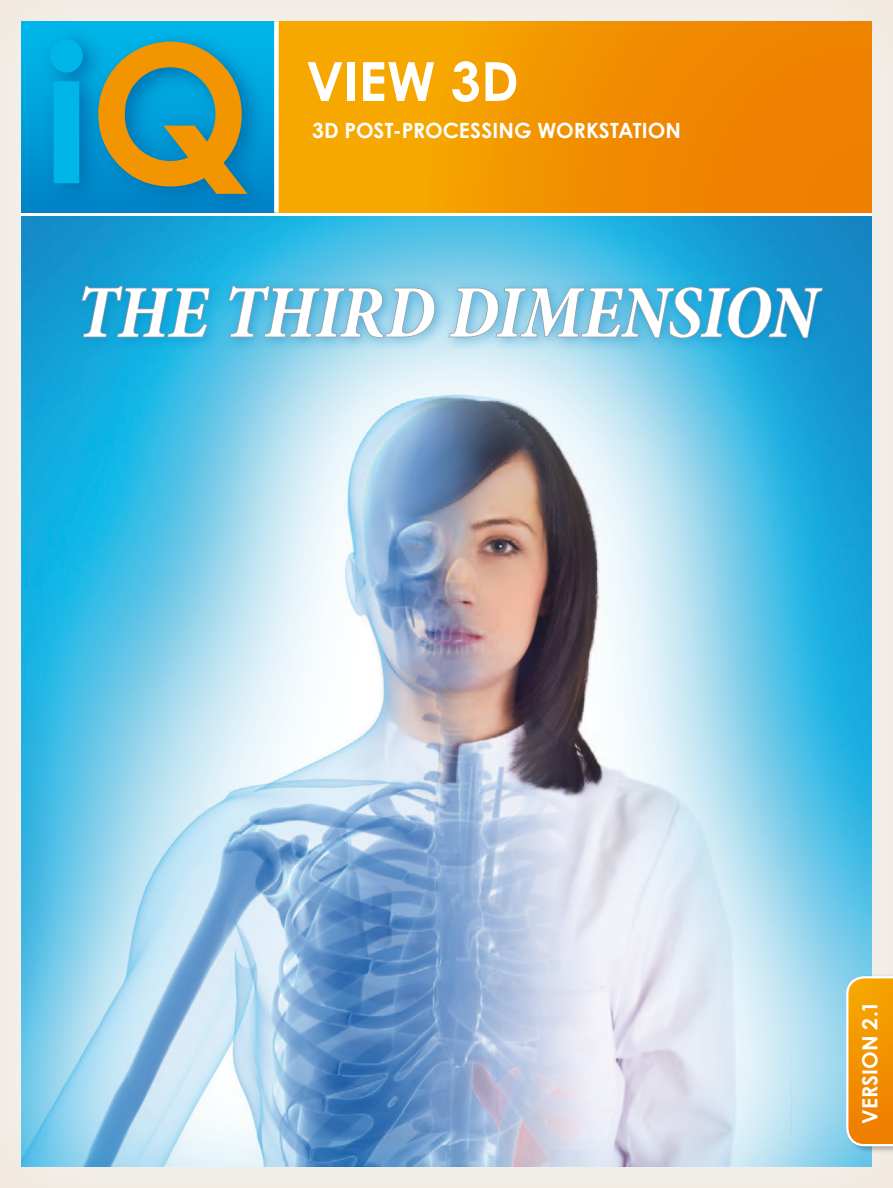
<style>
.page{position:relative;width:893px;height:1188px;background:#f2ede7}
.page>*{position:absolute;margin:0;border:0;box-sizing:border-box;transform-origin:0 0}
.t1{font:italic 700 condensed 75px "Minion Pro";letter-spacing:-.005em;color:#fff}
.t2{font:700 54px "Century Gothic";letter-spacing:.005em;color:#fff}
.t3{font:700 21px "Century Gothic";color:#fff}
</style>
<div class="page">
<img style="left:21px;top:216px;width:851px;height:951px">
<div style="left:21px;top:21px;width:255px;height:192px;background:linear-gradient(to bottom,#00baeb,#0084c9)"></div>
<div style="left:276px;top:21px;width:596px;height:192px;background:linear-gradient(to right,#f7ae00,#ed7a00)"></div>
<div style="left:274px;top:21px;width:5px;height:192px;background:#fff"></div>
<svg style="left:38px;top:25px;width:69px;height:181px;background:#0098d4"></svg>
<svg style="left:50px;top:39px;width:33px;height:144px;background:#00abe0"></svg>
<div style="left:86px;top:28px;width:184px;height:189px;background:linear-gradient(to bottom,#00b2e5,#007dc3)"></div>
<svg style="left:98px;top:42px;width:149px;height:152px;background:#779469"></svg>
<div style="left:846px;top:974px;width:47px;height:179px;background:#1a171c;opacity:.3"></div>
<svg style="left:846px;top:976px;width:47px;height:170px;background:#f09a16"></svg>
<hr style="left:21px;top:213px;width:851px;height:3px;background:#fff">
<div style="left:72px;top:276px;width:762px;height:75px;background:#0081c7;opacity:.5"></div>
<svg style="left:80px;top:284px;width:131px;height:54px;background:#2aa1ce"></svg>
<svg style="left:227px;top:284px;width:209px;height:55px;background:#6eb9d7"></svg>
<svg style="left:447px;top:286px;width:377px;height:53px;background:#5aafd2"></svg>
<h2 class="t2" style="left:306px;top:40px;width:214px">VIEW 3D</h2>
<p class="t3" style="left:312px;top:115px;width:371px">3D POST-PROCESSING WORKSTATION</p>
<h1 class="t1" style="left:76px;top:261px;width:742px">THE THIRD DIMENSION</h1>
<p class="t3" style="left:854px;top:1124px;width:124px;rotate:-90deg">VERSION 2.1</p>
</div>
